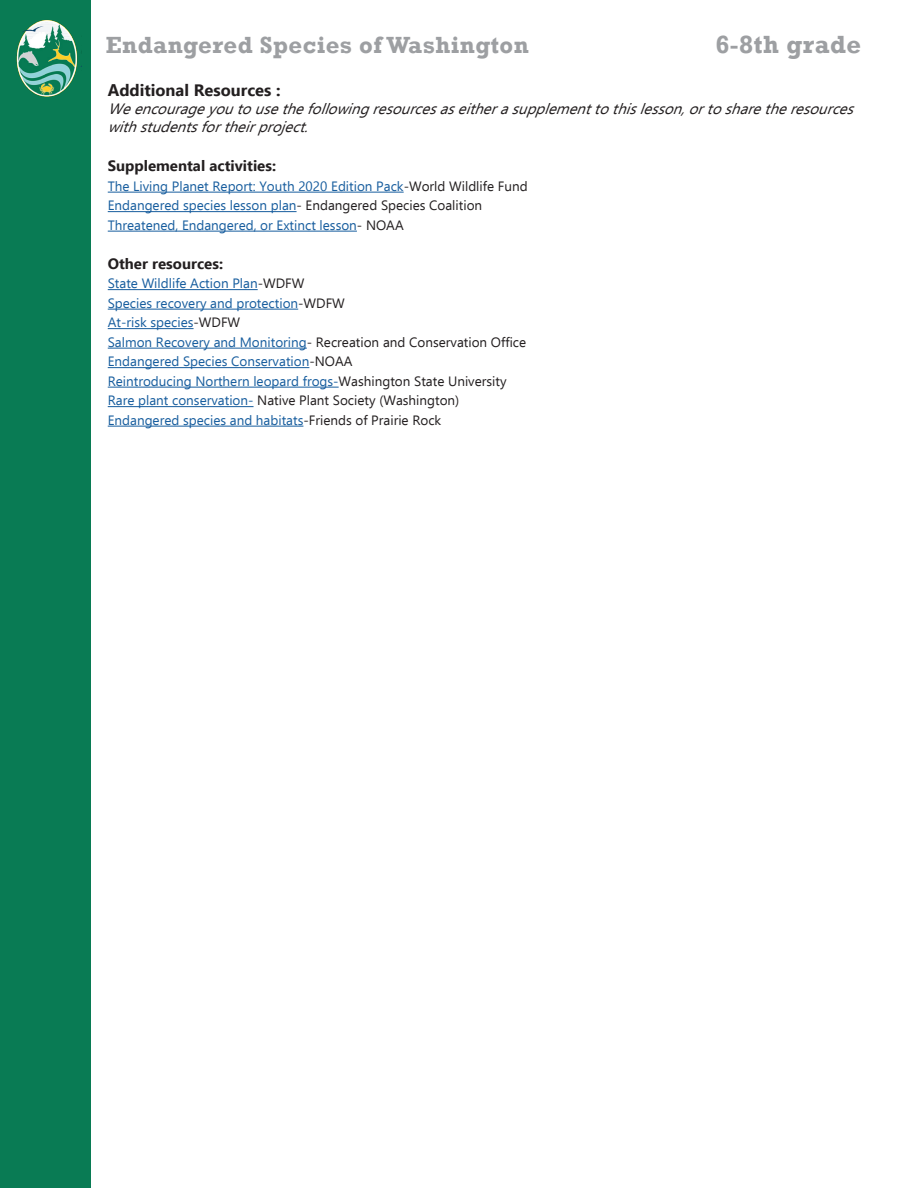
<style>
.page{position:relative;width:918px;height:1188px;background:#fff}
.page>*{position:absolute;margin:0;border:0;box-sizing:border-box;transform-origin:0 0}
.t1{font:700 25.5px "Rockwell";letter-spacing:.02em;color:#9d9fa2}
.t2{font:700 24px "Rockwell";letter-spacing:.02em;color:#9d9fa2}
.t3{font:700 16.5px "Ebrima";color:#231f20}
.t4{font:italic 15px/18px "Ebrima";color:#231f20}
.t5{font:700 15px "Ebrima";color:#231f20}
.t6{font:13.5px "Ebrima";color:#175d9e}
.t7{font:13.5px "Ebrima";color:#231f20}
.s1{color:#231f20}
.s2{color:#175d9e}
</style>
<div class="page">
<div style="left:0;top:0;width:91px;height:1188px;background:#097b54"></div>
<img style="left:16px;top:20px;width:66px;height:77px">
<hr style="left:108px;top:192px;width:296px;height:1px;background:#175d9e">
<hr style="left:108px;top:211px;width:189px;height:1px;background:#175d9e">
<hr style="left:108px;top:231px;width:249px;height:1px;background:#175d9e">
<hr style="left:108px;top:289px;width:150px;height:1px;background:#175d9e">
<hr style="left:108px;top:309px;width:190px;height:1px;background:#175d9e">
<hr style="left:108px;top:328px;width:86px;height:1px;background:#175d9e">
<hr style="left:108px;top:348px;width:199px;height:1px;background:#175d9e">
<hr style="left:108px;top:367px;width:201px;height:1px;background:#175d9e">
<hr style="left:108px;top:387px;width:231px;height:1px;background:#175d9e">
<hr style="left:108px;top:406px;width:146px;height:1px;background:#175d9e">
<hr style="left:108px;top:426px;width:195px;height:1px;background:#175d9e">
<p class="t2" style="left:106px;top:31px;width:425px">Endangered Species of Washington</p>
<p class="t1" style="left:715px;top:29px;width:147px">6-8th grade</p>
<p class="t3" style="left:108px;top:78px;width:174px">Additional Resources :</p>
<p class="t4" style="left:108px;top:100px;width:754px">Weencourageyoutousethefollowingresourcesaseitherasupplementtothislesson,ortosharetheresources withstudentsfortheirproject.</p>
<p class="t5" style="left:108px;top:154px;width:170px">Supplemental activities:</p>
<p class="t6" style="left:108px;top:176px;width:421px">The Living Planet Report: Youth 2020 Edition Pack<span class="s1">-World Wildlife Fund</span></p>
<p class="t6" style="left:108px;top:196px;width:376px">Endangered species lesson plan<span class="s1">- Endangered Species Coalition</span></p>
<p class="t6" style="left:108px;top:215px;width:297px">Threatened, Endangered, or Extinct lesson<span class="s1">- NOAA</span></p>
<p class="t5" style="left:108px;top:252px;width:117px">Other resources:</p>
<p class="t6" style="left:108px;top:274px;width:198px">State Wildlife Action Plan<span class="s1">-WDFW</span></p>
<p class="t6" style="left:108px;top:293px;width:239px">Species recovery and protection<span class="s1">-WDFW</span></p>
<p class="t6" style="left:108px;top:313px;width:134px">At-risk species<span class="s1">-WDFW</span></p>
<p class="t7" style="left:108px;top:332px;width:420px"><span class="s2">Salmon Recovery and Monitoring</span>- Recreation and Conservation Office</p>
<p class="t6" style="left:108px;top:352px;width:246px">Endangered Species Conservation<span class="s1">-NOAA</span></p>
<p class="t6" style="left:108px;top:371px;width:400px">Reintroducing Northern leopard frogs-<span class="s1">Washington State University</span></p>
<p class="t7" style="left:108px;top:391px;width:353px"><span class="s2">Rare plant conservation-</span> Native Plant Society (Washington)</p>
<p class="t6" style="left:108px;top:410px;width:335px">Endangered species and habitats<span class="s1">-Friends of Prairie Rock</span></p>
</div>
